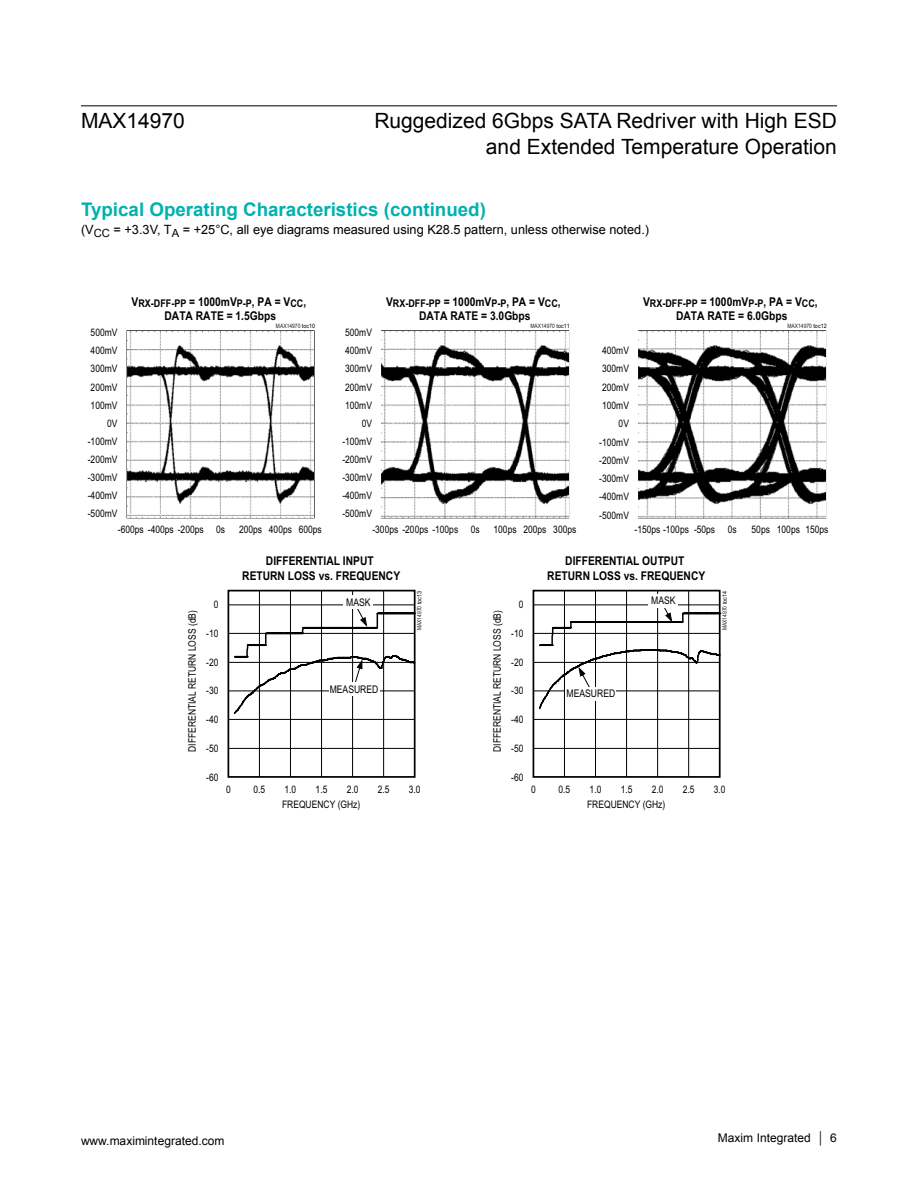
<style>
.page{position:relative;width:918px;height:1188px;background:#fff}
.page>*{position:absolute;margin:0;border:0;box-sizing:border-box;transform-origin:0 0}
.t1{font:21px/25.2px "Arial";color:#000;text-align:right}
.H1_continued{font:700 18.75px "Arial";color:#00b1b0}
.TOC_Sub_Title{font:12.75px "Arial";color:#000}
.t2{font:700 12.15px/14.5px "Arial";color:#000;text-align:center;scale:.85 1}
.t3{font:12px "Arial";color:#000}
.t4{font:10.5px "Arial Narrow";color:#000}
.t5{font:10.35px/18.1px "Arial Narrow";color:#000;text-align:justify}
.t6{font:6px "Arial Narrow";color:#231f20}
.s1{color:#000}
</style>
<div class="page">
<hr style="left:81px;top:105px;width:756px;height:1px;background:#000">
<hr style="left:688px;top:591px;width:1px;height:186px;background:#000">
<hr style="left:657px;top:591px;width:1px;height:186px;background:#000">
<hr style="left:626px;top:591px;width:1px;height:186px;background:#000">
<hr style="left:595px;top:591px;width:1px;height:186px;background:#000">
<hr style="left:564px;top:591px;width:1px;height:186px;background:#000">
<div style="left:533px;top:590px;width:188px;height:188px;border:2px solid #000"></div>
<hr style="left:533px;top:748px;width:186px;height:1px;background:#000">
<hr style="left:533px;top:719px;width:186px;height:1px;background:#000">
<hr style="left:533px;top:691px;width:186px;height:1px;background:#000">
<hr style="left:533px;top:662px;width:186px;height:1px;background:#000">
<hr style="left:533px;top:633px;width:186px;height:1px;background:#000">
<hr style="left:533px;top:605px;width:186px;height:1px;background:#000">
<svg style="left:538px;top:598px;width:183px;height:112px"></svg>
<div style="left:649px;top:594px;width:29px;height:14px;background:#fff"></div>
<div style="left:566px;top:687px;width:50px;height:13px;background:#fff"></div>
<hr style="left:383px;top:591px;width:1px;height:186px;background:#000">
<hr style="left:352px;top:591px;width:1px;height:186px;background:#000">
<hr style="left:321px;top:591px;width:1px;height:186px;background:#000">
<hr style="left:290px;top:591px;width:1px;height:186px;background:#000">
<hr style="left:259px;top:591px;width:1px;height:186px;background:#000">
<div style="left:228px;top:590px;width:188px;height:188px;border:2px solid #000"></div>
<hr style="left:228px;top:748px;width:186px;height:1px;background:#000">
<hr style="left:228px;top:719px;width:186px;height:1px;background:#000">
<hr style="left:228px;top:691px;width:186px;height:1px;background:#000">
<hr style="left:228px;top:662px;width:186px;height:1px;background:#000">
<hr style="left:228px;top:633px;width:186px;height:1px;background:#000">
<hr style="left:228px;top:605px;width:186px;height:1px;background:#000">
<svg style="left:233px;top:602px;width:183px;height:113px"></svg>
<div style="left:344px;top:596px;width:29px;height:13px;background:#fff"></div>
<div style="left:329px;top:683px;width:50px;height:13px;background:#fff"></div>
<img style="left:639px;top:331px;width:186px;height:186px">
<img style="left:382px;top:331px;width:186px;height:186px">
<img style="left:127px;top:331px;width:187px;height:186px">
<h1 class="t1" style="left:81px;top:109px;width:105px">MAX14970</h1>
<h1 class="t1" style="left:374px;top:109px;width:464px">Ruggedized 6Gbps SATA Redriver with High ESD and Extended Temperature Operation</h1>
<p class="H1_continued" style="left:81px;top:197px;width:406px">Typical Operating Characteristics (continued)</p>
<p class="TOC_Sub_Title" style="left:81px;top:222px;width:570px">(V<sub>CC</sub> = +3.3V, T<sub>A</sub> = +25°C, all eye diagrams measured using K28.5 pattern, unless otherwise noted.)</p>
<p class="t5" style="left:91px;top:322px;width:28px">500mV</p>
<p class="t2" style="left:132px;top:294px;width:207px">V<sub>RX-DFF-PP</sub> = 1000mV<sub>P-P</sub>, PA = V<sub>CC</sub>,<br>DATA RATE = 1.5Gbps</p>
<p class="t6" style="left:276px;top:322px;width:41px">MAX14970 <span class="s1">toc10</span></p>
<p class="t5" style="left:345px;top:322px;width:28px">500mV</p>
<p class="t2" style="left:386px;top:294px;width:207px">V<sub>RX-DFF-PP</sub> = 1000mV<sub>P-P</sub>, PA = V<sub>CC</sub>,<br>DATA RATE = 3.0Gbps</p>
<p class="t6" style="left:530px;top:322px;width:41px">MAX14970 <span class="s1">toc11</span></p>
<p class="t2" style="left:643px;top:294px;width:207px">V<sub>RX-DFF-PP</sub> = 1000mV<sub>P-P</sub>, PA = V<sub>CC</sub>,<br>DATA RATE = 6.0Gbps</p>
<p class="t6" style="left:787px;top:322px;width:41px">MAX14970 <span class="s1">toc12</span></p>
<p class="t5" style="left:91px;top:341px;width:28px">400mV</p>
<p class="t5" style="left:345px;top:341px;width:28px">400mV</p>
<p class="t5" style="left:602px;top:341px;width:28px">400mV</p>
<p class="t5" style="left:91px;top:359px;width:28px">300mV</p>
<p class="t5" style="left:345px;top:359px;width:28px">300mV</p>
<p class="t5" style="left:602px;top:359px;width:28px">300mV</p>
<p class="t5" style="left:91px;top:377px;width:28px">200mV</p>
<p class="t5" style="left:345px;top:377px;width:28px">200mV</p>
<p class="t5" style="left:602px;top:377px;width:28px">200mV</p>
<p class="t5" style="left:91px;top:396px;width:28px">100mV</p>
<p class="t5" style="left:345px;top:396px;width:28px">100mV</p>
<p class="t5" style="left:602px;top:396px;width:28px">100mV</p>
<p class="t5" style="left:88px;top:414px;width:31px;text-indent:19px">0V -100mV -200mV</p>
<p class="t5" style="left:342px;top:414px;width:31px;text-indent:19px">0V -100mV -200mV</p>
<p class="t5" style="left:599px;top:414px;width:31px;text-indent:19px">0V -100mV -200mV</p>
<p class="t5" style="left:88px;top:468px;width:31px">-300mV</p>
<p class="t5" style="left:342px;top:468px;width:31px">-300mV</p>
<p class="t5" style="left:599px;top:469px;width:31px">-300mV</p>
<p class="t5" style="left:88px;top:486px;width:31px">-400mV</p>
<p class="t5" style="left:342px;top:486px;width:31px">-400mV</p>
<p class="t5" style="left:599px;top:487px;width:31px">-400mV</p>
<p class="t5" style="left:88px;top:504px;width:31px">-500mV</p>
<p class="t5" style="left:342px;top:504px;width:31px">-500mV</p>
<p class="t5" style="left:599px;top:506px;width:31px">-500mV</p>
<p class="t5" style="left:118px;top:520px;width:109px">-600ps -400ps -200ps 0s</p>
<p class="t5" style="left:239px;top:520px;width:55px">200ps 400ps</p>
<p class="t5" style="left:299px;top:520px;width:25px">600ps</p>
<p class="t5" style="left:372px;top:520px;width:109px">-300ps -200ps -100ps 0s</p>
<p class="t5" style="left:553px;top:520px;width:6px">3</p>
<p class="t5" style="left:494px;top:520px;width:84px">100ps 200ps 00ps</p>
<p class="t5" style="left:635px;top:520px;width:104px">-150ps -100ps -50ps 0s</p>
<p class="t5" style="left:805px;top:520px;width:25px">150ps</p>
<p class="t5" style="left:752px;top:520px;width:20px">50ps</p>
<p class="t5" style="left:777px;top:520px;width:25px">100ps</p>
<p class="t5" style="left:183px;top:752px;width:143px;rotate:-90deg">DIFFERENTIAL RETURN LOSS (dB)</p>
<p class="t5" style="left:214px;top:595px;width:6px">0</p>
<p class="t5" style="left:206px;top:624px;width:14px">-10</p>
<p class="t5" style="left:206px;top:653px;width:14px">-20</p>
<p class="t5" style="left:206px;top:681px;width:14px">-30</p>
<p class="t5" style="left:206px;top:710px;width:14px">-40</p>
<p class="t2" style="left:242px;top:554px;width:187px">DIFFERENTIAL INPUT<br>RETURN LOSS vs. FREQUENCY</p>
<p class="t4" style="left:346px;top:595px;width:26px">MASK</p>
<p class="t6" style="left:415px;top:630px;width:41px;rotate:-90deg">MAX14970 <span class="s1">toc13</span></p>
<p class="t4" style="left:330px;top:682px;width:50px">MEASURED</p>
<p class="t5" style="left:206px;top:739px;width:14px">-50</p>
<p class="t5" style="left:206px;top:768px;width:14px">-60</p>
<p class="t5" style="left:254px;top:780px;width:13px">0.5</p>
<p class="t5" style="left:285px;top:780px;width:13px">1.0</p>
<p class="t5" style="left:316px;top:780px;width:13px">1.5</p>
<p class="t5" style="left:347px;top:780px;width:13px">2.0</p>
<p class="t5" style="left:378px;top:780px;width:13px">2.5</p>
<p class="t5" style="left:226px;top:780px;width:6px">0</p>
<p class="t5" style="left:409px;top:780px;width:13px">3.0</p>
<p class="t5" style="left:282px;top:795px;width:80px">FREQUENCY (GHz)</p>
<p class="t5" style="left:488px;top:752px;width:143px;rotate:-90deg">DIFFERENTIAL RETURN LOSS (dB)</p>
<p class="t5" style="left:519px;top:595px;width:6px">0</p>
<p class="t5" style="left:511px;top:624px;width:14px">-10</p>
<p class="t5" style="left:511px;top:653px;width:14px">-20</p>
<p class="t5" style="left:511px;top:681px;width:14px">-30</p>
<p class="t5" style="left:511px;top:710px;width:14px">-40</p>
<p class="t2" style="left:547px;top:554px;width:187px">DIFFERENTIAL OUTPUT<br>RETURN LOSS vs. FREQUENCY</p>
<p class="t4" style="left:651px;top:593px;width:26px">MASK</p>
<p class="t6" style="left:720px;top:630px;width:41px;rotate:-90deg">MAX14970 <span class="s1">toc14</span></p>
<p class="t4" style="left:567px;top:686px;width:50px">MEASURED</p>
<p class="t5" style="left:511px;top:739px;width:14px">-50</p>
<p class="t5" style="left:511px;top:768px;width:14px">-60</p>
<p class="t5" style="left:559px;top:780px;width:13px">0.5</p>
<p class="t5" style="left:590px;top:780px;width:13px">1.0</p>
<p class="t5" style="left:621px;top:780px;width:13px">1.5</p>
<p class="t5" style="left:652px;top:780px;width:13px">2.0</p>
<p class="t5" style="left:683px;top:780px;width:13px">2.5</p>
<p class="t5" style="left:531px;top:780px;width:6px">0</p>
<p class="t5" style="left:714px;top:780px;width:13px">3.0</p>
<p class="t5" style="left:587px;top:795px;width:80px">FREQUENCY (GHz)</p>
<p class="t3" style="left:81px;top:1133px;width:145px">www.maximintegrated.com</p>
<p class="t3" style="left:718px;top:1130px;width:121px">Maxim Integrated │ 6</p>
</div>
